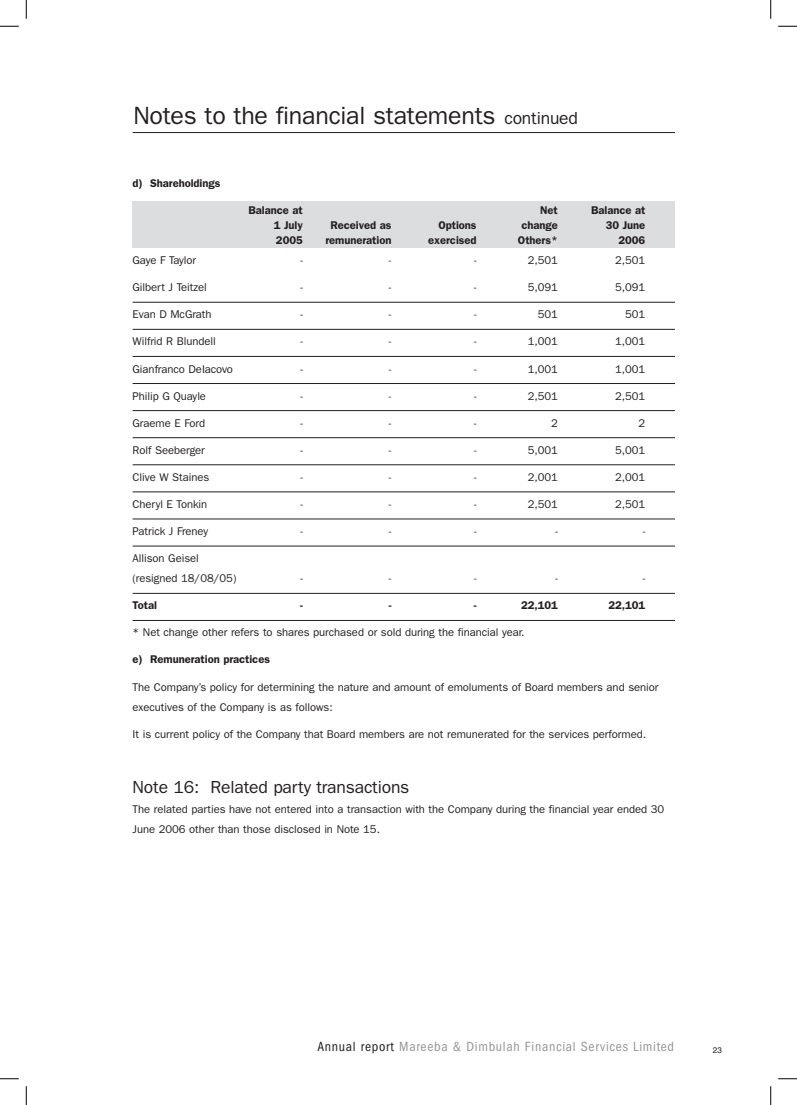
<style>
.page{position:relative;width:797px;height:1105px;background:#fff}
.page>*{position:absolute;margin:0;border:0;box-sizing:border-box;transform-origin:0 0}
.t1{font:25px "Franklin Gothic LT";letter-spacing:-.01em;color:#231f20}
.t2{font:17.5px "Franklin Gothic LT";letter-spacing:-.01em;color:#231f20}
.t3{font:condensed 13.75px "Franklin Gothic LT";letter-spacing:.05em;color:#939598}
.t4{font:11.25px/20px "Franklin Gothic LT";letter-spacing:-.005em;color:#231f20}
.t5{font:600 11.25px "Franklin Gothic LT";letter-spacing:-.005em;color:#231f20}
.t6{font:8.12px "Helvetica";color:#231f20}
.s1{font-size:17.5px}
.s2{color:#231f20}
</style>
<div class="page">
<div style="left:133px;top:202px;width:542px;height:46px;background:#dcdddf"></div>
<hr style="left:133px;top:302px;width:542px;height:1px;background:#231f20">
<hr style="left:133px;top:329px;width:542px;height:1px;background:#231f20">
<hr style="left:133px;top:356px;width:542px;height:1px;background:#231f20">
<hr style="left:133px;top:383px;width:542px;height:1px;background:#231f20">
<hr style="left:133px;top:410px;width:542px;height:1px;background:#231f20">
<hr style="left:133px;top:437px;width:542px;height:1px;background:#231f20">
<hr style="left:133px;top:465px;width:542px;height:1px;background:#231f20">
<hr style="left:133px;top:492px;width:542px;height:1px;background:#231f20">
<hr style="left:133px;top:519px;width:542px;height:1px;background:#231f20">
<hr style="left:133px;top:546px;width:542px;height:1px;background:#231f20">
<hr style="left:133px;top:593px;width:542px;height:1px;background:#231f20">
<hr style="left:133px;top:620px;width:542px;height:1px;background:#231f20">
<hr style="left:133px;top:132px;width:542px;height:1px;background:#231f20">
<svg style="left:0;top:25px;width:19px;height:2px"></svg>
<svg style="left:778px;top:25px;width:19px;height:2px"></svg>
<svg style="left:0;top:1078px;width:19px;height:1px"></svg>
<svg style="left:778px;top:1078px;width:19px;height:1px"></svg>
<svg style="left:25px;top:0;width:2px;height:19px"></svg>
<svg style="left:25px;top:1086px;width:2px;height:19px"></svg>
<svg style="left:770px;top:0;width:1px;height:19px"></svg>
<svg style="left:770px;top:1086px;width:1px;height:19px"></svg>
<h1 class="t1" style="left:133px;top:106px;width:446px">Notes to the financial statements <span class="s1">continued</span></h1>
<p class="t5" style="left:133px;top:179px;width:89px">d) Shareholdings</p>
<p class="t5" style="left:248px;top:206px;width:56px">Balance at</p>
<p class="t5" style="left:540px;top:206px;width:19px">Net</p>
<p class="t5" style="left:591px;top:206px;width:56px">Balance at</p>
<p class="t5" style="left:274px;top:221px;width:31px">1 July</p>
<p class="t5" style="left:330px;top:221px;width:62px">Received as</p>
<p class="t5" style="left:438px;top:221px;width:40px">Options</p>
<p class="t5" style="left:521px;top:221px;width:38px">change</p>
<p class="t5" style="left:605px;top:221px;width:41px">30 June</p>
<p class="t5" style="left:276px;top:236px;width:28px">2005</p>
<p class="t5" style="left:325px;top:236px;width:67px">remuneration</p>
<p class="t5" style="left:428px;top:236px;width:50px">exercised</p>
<p class="t5" style="left:518px;top:236px;width:41px">Others*</p>
<p class="t5" style="left:618px;top:236px;width:28px">2006</p>
<p class="t4" style="left:133px;top:251px;width:65px">Gaye F Taylor</p>
<p class="t4" style="left:300px;top:251px;width:4px">-</p>
<p class="t4" style="left:389px;top:251px;width:4px">-</p>
<p class="t4" style="left:474px;top:251px;width:4px">-</p>
<p class="t4" style="left:527px;top:251px;width:32px">2,501</p>
<p class="t4" style="left:615px;top:251px;width:32px">2,501</p>
<p class="t4" style="left:133px;top:278px;width:76px">Gilbert J Teitzel</p>
<p class="t4" style="left:300px;top:278px;width:4px">-</p>
<p class="t4" style="left:389px;top:278px;width:4px">-</p>
<p class="t4" style="left:474px;top:278px;width:4px">-</p>
<p class="t4" style="left:527px;top:278px;width:32px">5,091</p>
<p class="t4" style="left:615px;top:278px;width:32px">5,091</p>
<p class="t4" style="left:133px;top:305px;width:80px">Evan D McGrath</p>
<p class="t4" style="left:300px;top:305px;width:4px">-</p>
<p class="t4" style="left:389px;top:305px;width:4px">-</p>
<p class="t4" style="left:474px;top:305px;width:4px">-</p>
<p class="t4" style="left:537px;top:305px;width:22px">501</p>
<p class="t4" style="left:625px;top:305px;width:22px">501</p>
<p class="t4" style="left:133px;top:333px;width:85px">Wilfrid R Blundell</p>
<p class="t4" style="left:300px;top:333px;width:4px">-</p>
<p class="t4" style="left:389px;top:333px;width:4px">-</p>
<p class="t4" style="left:474px;top:333px;width:4px">-</p>
<p class="t4" style="left:527px;top:333px;width:32px">1,001</p>
<p class="t4" style="left:615px;top:333px;width:32px">1,001</p>
<p class="t4" style="left:133px;top:360px;width:102px">Gianfranco DeIacovo</p>
<p class="t4" style="left:300px;top:360px;width:4px">-</p>
<p class="t4" style="left:389px;top:360px;width:4px">-</p>
<p class="t4" style="left:474px;top:360px;width:4px">-</p>
<p class="t4" style="left:527px;top:360px;width:32px">1,001</p>
<p class="t4" style="left:615px;top:360px;width:32px">1,001</p>
<p class="t4" style="left:133px;top:387px;width:75px">Philip G Quayle</p>
<p class="t4" style="left:300px;top:387px;width:4px">-</p>
<p class="t4" style="left:389px;top:387px;width:4px">-</p>
<p class="t4" style="left:474px;top:387px;width:4px">-</p>
<p class="t4" style="left:527px;top:387px;width:32px">2,501</p>
<p class="t4" style="left:615px;top:387px;width:32px">2,501</p>
<p class="t4" style="left:133px;top:414px;width:74px">Graeme E Ford</p>
<p class="t4" style="left:300px;top:414px;width:4px">-</p>
<p class="t4" style="left:389px;top:414px;width:4px">-</p>
<p class="t4" style="left:474px;top:414px;width:4px">-</p>
<p class="t4" style="left:551px;top:414px;width:8px">2</p>
<p class="t4" style="left:638px;top:414px;width:8px">2</p>
<p class="t4" style="left:133px;top:441px;width:74px">Rolf Seeberger</p>
<p class="t4" style="left:300px;top:441px;width:4px">-</p>
<p class="t4" style="left:389px;top:441px;width:4px">-</p>
<p class="t4" style="left:474px;top:441px;width:4px">-</p>
<p class="t4" style="left:527px;top:441px;width:32px">5,001</p>
<p class="t4" style="left:615px;top:441px;width:32px">5,001</p>
<p class="t4" style="left:133px;top:468px;width:78px">Clive W Staines</p>
<p class="t4" style="left:300px;top:468px;width:4px">-</p>
<p class="t4" style="left:389px;top:468px;width:4px">-</p>
<p class="t4" style="left:474px;top:468px;width:4px">-</p>
<p class="t4" style="left:527px;top:468px;width:32px">2,001</p>
<p class="t4" style="left:615px;top:468px;width:32px">2,001</p>
<p class="t4" style="left:133px;top:495px;width:76px">Cheryl E Tonkin</p>
<p class="t4" style="left:300px;top:495px;width:4px">-</p>
<p class="t4" style="left:389px;top:495px;width:4px">-</p>
<p class="t4" style="left:474px;top:495px;width:4px">-</p>
<p class="t4" style="left:527px;top:495px;width:32px">2,501</p>
<p class="t4" style="left:615px;top:495px;width:32px">2,501</p>
<p class="t4" style="left:133px;top:522px;width:77px">Patrick J Freney</p>
<p class="t4" style="left:300px;top:522px;width:4px">-</p>
<p class="t4" style="left:389px;top:522px;width:4px">-</p>
<p class="t4" style="left:474px;top:522px;width:4px">-</p>
<p class="t4" style="left:555px;top:522px;width:4px">-</p>
<p class="t4" style="left:643px;top:522px;width:4px">-</p>
<p class="t4" style="left:133px;top:549px;width:105px">Allison Geisel (resigned 18/08/05)</p>
<p class="t4" style="left:300px;top:569px;width:4px">-</p>
<p class="t4" style="left:389px;top:569px;width:4px">-</p>
<p class="t4" style="left:474px;top:569px;width:4px">-</p>
<p class="t4" style="left:555px;top:569px;width:4px">-</p>
<p class="t4" style="left:643px;top:569px;width:4px">-</p>
<p class="t5" style="left:133px;top:601px;width:26px">Total</p>
<p class="t5" style="left:300px;top:601px;width:4px">-</p>
<p class="t5" style="left:389px;top:601px;width:4px">-</p>
<p class="t5" style="left:474px;top:601px;width:4px">-</p>
<p class="t5" style="left:521px;top:601px;width:38px">22,101</p>
<p class="t5" style="left:608px;top:601px;width:38px">22,101</p>
<p class="t4" style="left:133px;top:623px;width:393px">* Net change other refers to shares purchased or sold during the financial year.</p>
<p class="t5" style="left:133px;top:656px;width:139px">e) Remuneration practices</p>
<p class="t4" style="left:133px;top:678px;width:527px">The Company’s policy for determining the nature and amount of emoluments of Board members and senior executives of the Company is as follows:</p>
<p class="t4" style="left:133px;top:725px;width:515px">It is current policy of the Company that Board members are not remunerated for the services performed.</p>
<h2 class="t2" style="left:133px;top:781px;width:278px">Note 16: Related party transactions</h2>
<p class="t4" style="left:133px;top:800px;width:533px">The related parties have not entered into a transaction with the Company during the financial year ended 30<br>June 2006 other than those disclosed in Note 15.</p>
<p class="t3" style="left:317px;top:1041px;width:358px"><span class="s2">Annual report</span> Mareeba &amp; Dimbulah Financial Services Limited</p>
<p class="t6" style="left:712px;top:1047px;width:11px">23</p>
</div>
